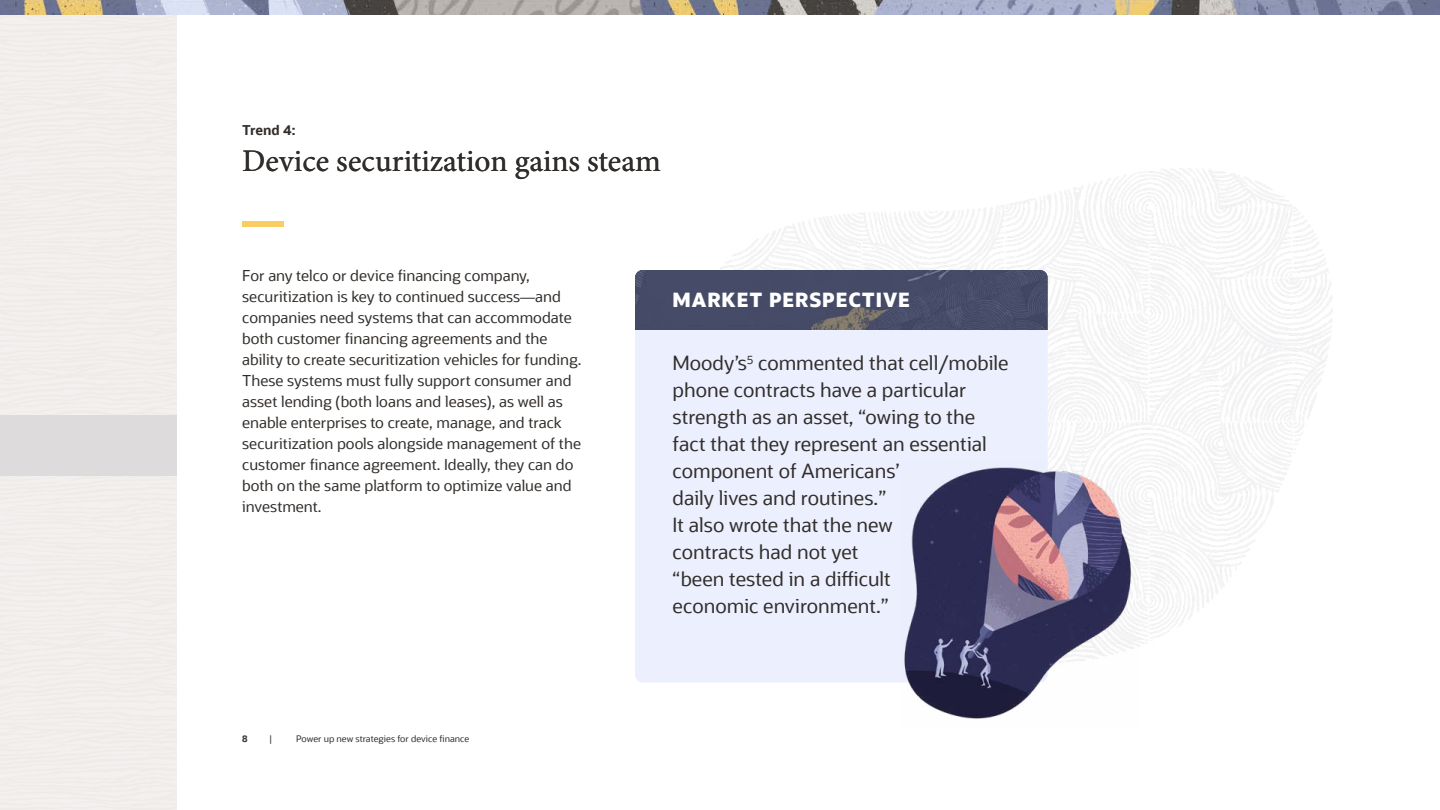
<style>
.page{position:relative;width:1440px;height:810px;background:#fff}
.page>*{position:absolute;margin:0;border:0;box-sizing:border-box;transform-origin:0 0}
.t1{font:31.5px "Minion Pro";color:#312d2a}
.t2{font:19.5px/27px "Oracle Sans";color:#312d2a}
.t3{font:800 19.5px "Oracle Sans";letter-spacing:.05em;color:#fff}
.t4{font:15px/21px "Oracle Sans";color:#312d2a}
.t5{font:700 13.5px "Oracle Sans";letter-spacing:-.01em;color:#312d2a}
.t6{font:9px "Oracle Sans";color:#312d2a}
.t7{font:700 9px "Oracle Sans";color:#312d2a}
</style>
<div class="page">
<div style="left:635px;top:270px;width:413px;height:412px;background:#ebeffe;border-radius:8px"></div>
<img style="left:899px;top:461px;width:240px;height:258px">
<img style="left:635px;top:270px;width:413px;height:60px">
<div style="left:0;top:416px;width:176px;height:60px;background:#dddbdb"></div>
<img style="left:0;top:0;width:1440px;height:15px">
<div style="left:242px;top:221px;width:42px;height:6px;background:#facd62"></div>
<p class="t5" style="left:242px;top:122px;width:55px">Trend 4:</p>
<p class="t1" style="left:242px;top:139px;width:420px">Device securitization gains steam</p>
<p class="t4" style="left:242px;top:265px;width:341px">For any telco or device financing company, securitization is key to continued success—and companies need systems that can accommodate both customer financing agreements and the ability to create securitization vehicles for funding.<br>These systems must fully support consumer and asset lending (both loans and leases), as well as enable enterprises to create, manage, and track securitization pools alongside management of the customer finance agreement. Ideally, they can do both on the same platform to optimize value and investment.</p>
<p class="t3" style="left:673px;top:287px;width:239px">MARKET PERSPECTIVE</p>
<p class="t2" style="left:673px;top:350px;width:338px">Moody’s<sup>5</sup> commented that cell/mobile phone contracts have a particular strength as an asset, “owing to the fact that they represent an essential component of Americans’<br>daily lives and routines.”<br>It also wrote that the new<br>contracts had not yet<br>“been tested in a difficult<br>economic environment.”</p>
<p class="t7" style="left:242px;top:733px;width:7px">8</p>
<p class="t6" style="left:269px;top:733px;width:5px">|</p>
<p class="t6" style="left:296px;top:733px;width:175px">Power up new strategies for device finance</p>
</div>
